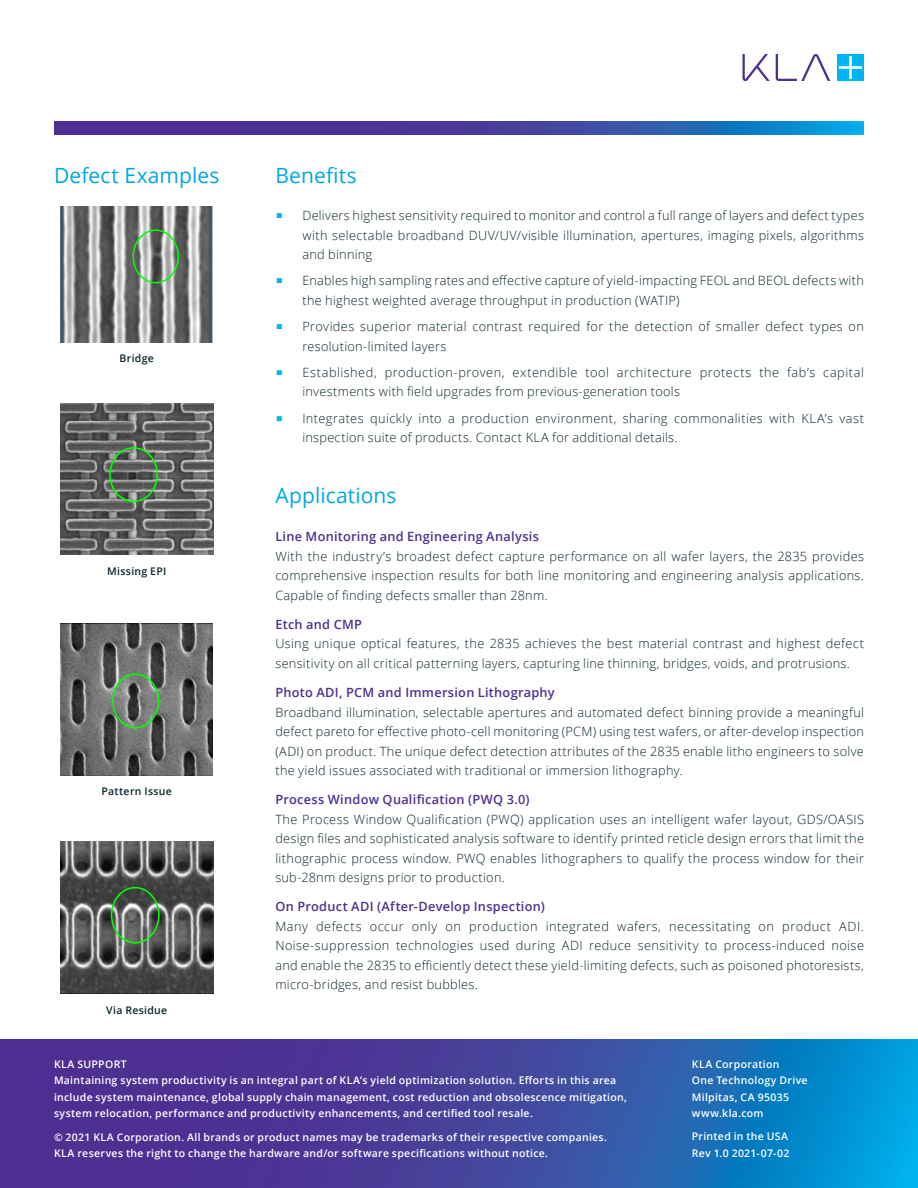
<style>
.page{position:relative;width:918px;height:1188px;background:#fff}
.page>*{position:absolute;margin:0;border:0;box-sizing:border-box;transform-origin:0 0}
.t1{font:21px "Open Sans";letter-spacing:.005em;color:#00a7e1}
.t2{font:300 12.75px/19.5px "Open Sans";letter-spacing:.025em;color:#0b242c;text-align:justify}
.t3{font:600 12.75px "Open Sans";letter-spacing:.02em;color:#4e2f91}
.t4{font:600 10.5px/16.5px "Open Sans";letter-spacing:.03em;color:#fff}
.t5{font:600 10.5px "Open Sans";letter-spacing:.03em;color:#0b242c}
.s1{font-family:"Calibri";font-weight:700;font-size:22.5px;color:#00b5f1}
</style>
<div class="page">
<svg style="left:0;top:1040px;width:918px;height:148px;background:#374fa5"></svg>
<svg style="left:54px;top:122px;width:810px;height:13px;background:#3a4ba2"></svg>
<svg style="left:776px;top:54px;width:54px;height:27px"></svg>
<svg style="left:742px;top:54px;width:28px;height:27px"></svg>
<div style="left:837px;top:54px;width:27px;height:27px;background:#00b5f1"></div>
<svg style="left:839px;top:56px;width:23px;height:23px"></svg>
<svg style="left:60px;top:206px;width:152px;height:137px;background:#8b8e8d"></svg>
<div style="left:133px;top:229px;width:46px;height:54px;border:2px solid #0f0;border-radius:50%"></div>
<img style="left:60px;top:403px;width:153px;height:151px">
<div style="left:109px;top:447px;width:49px;height:55px;border:2px solid #0f0;border-radius:50%"></div>
<img style="left:60px;top:623px;width:153px;height:153px">
<div style="left:112px;top:673px;width:47px;height:56px;border:2px solid #0f0;border-radius:50%"></div>
<img style="left:60px;top:841px;width:153px;height:153px">
<div style="left:111px;top:887px;width:49px;height:57px;border:2px solid #0f0;border-radius:50%"></div>
<h1 class="t1" style="left:54px;top:161px;width:167px">Defect Examples</h1>
<h1 class="t1" style="left:275px;top:161px;width:83px">Benefits</h1>
<p class="t2" style="left:302px;top:205px;width:563px;text-indent:-27px"><span class="s1">▪</span> Delivers highest sensitivity required to monitor and control a full range of layers and defect types with selectable broadband DUV/UV/visible illumination, apertures, imaging pixels, algorithms and binning</p>
<p class="t2" style="left:302px;top:271px;width:563px;text-indent:-27px"><span class="s1">▪</span> Enables high sampling rates and effective capture of yield-impacting FEOL and BEOL defects with the highest weighted average throughput in production (WATIP)</p>
<p class="t2" style="left:302px;top:316px;width:563px;text-indent:-27px"><span class="s1">▪</span> Provides superior material contrast required for the detection of smaller defect types on resolution-limited layers</p>
<p class="t2" style="left:302px;top:362px;width:563px;text-indent:-27px"><span class="s1">▪</span> Established, production-proven, extendible tool architecture protects the fab’s capital investments with field upgrades from previous-generation tools</p>
<p class="t2" style="left:302px;top:408px;width:563px;text-indent:-27px"><span class="s1">▪</span> Integrates quickly into a production environment, sharing commonalities with KLA’s vast inspection suite of products. Contact KLA for additional details.</p>
<p class="t5" style="left:120px;top:351px;width:36px">Bridge</p>
<p class="t5" style="left:107px;top:564px;width:61px">Missing EPI</p>
<p class="t5" style="left:102px;top:784px;width:72px">Pattern Issue</p>
<p class="t5" style="left:106px;top:1003px;width:63px">Via Residue</p>
<h1 class="t1" style="left:275px;top:481px;width:123px">Applications</h1>
<p class="t3" style="left:275px;top:528px;width:265px">Line Monitoring and Engineering Analysis</p>
<p class="t2" style="left:275px;top:546px;width:590px">With the industry’s broadest defect capture performance on all wafer layers, the 2835 provides comprehensive inspection results for both line monitoring and engineering analysis applications.<br>Capable of finding defects smaller than 28nm.</p>
<p class="t3" style="left:275px;top:615px;width:88px">Etch and CMP</p>
<p class="t2" style="left:275px;top:634px;width:590px">Using unique optical features, the 2835 achieves the best material contrast and highest defect sensitivity on all critical patterning layers, capturing line thinning, bridges, voids, and protrusions.</p>
<p class="t3" style="left:275px;top:684px;width:281px">Photo ADI, PCM and Immersion Lithography</p>
<p class="t2" style="left:275px;top:702px;width:590px">Broadband illumination, selectable apertures and automated defect binning provide a meaningful defect pareto for effective photo-cell monitoring (PCM) using test wafers, or after-develop inspection (ADI) on product. The unique defect detection attributes of the 2835 enable litho engineers to solve the yield issues associated with traditional or immersion lithography.</p>
<p class="t3" style="left:275px;top:791px;width:256px">Process Window Qualification (PWQ 3.0)</p>
<p class="t2" style="left:275px;top:809px;width:590px">The Process Window Qualification (PWQ) application uses an intelligent wafer layout, GDS/OASIS design files and sophisticated analysis software to identify printed reticle design errors that limit the lithographic process window. PWQ enables lithographers to qualify the process window for their sub-28nm designs prior to production.</p>
<p class="t3" style="left:275px;top:898px;width:271px">On Product ADI (After-Develop Inspection)</p>
<p class="t2" style="left:275px;top:916px;width:590px">Many defects occur only on production integrated wafers, necessitating on product ADI.<br>Noise-suppression technologies used during ADI reduce sensitivity to process-induced noise and enable the 2835 to efficiently detect these yield-limiting defects, such as poisoned photoresists, micro-bridges, and resist bubbles.</p>
<p class="t4" style="left:54px;top:1056px;width:574px">KLA SUPPORT<br>Maintaining system productivity is an integral part of KLA’s yield optimization solution. Efforts in this area include system maintenance, global supply chain management, cost reduction and obsolescence mitigation, system relocation, performance and productivity enhancements, and certified tool resale.</p>
<p class="t4" style="left:54px;top:1128px;width:555px">© 2021 KLA Corporation. All brands or product names may be trademarks of their respective companies.<br>KLA reserves the right to change the hardware and/or software specifications without notice.</p>
<p class="t4" style="left:692px;top:1055px;width:117px">KLA Corporation<br>One Technology Drive<br>Milpitas, CA 95035 www.kla.com</p>
<p class="t4" style="left:692px;top:1128px;width:99px">Printed in the USA<br>Rev 1.0 2021-07-02</p>
</div>
